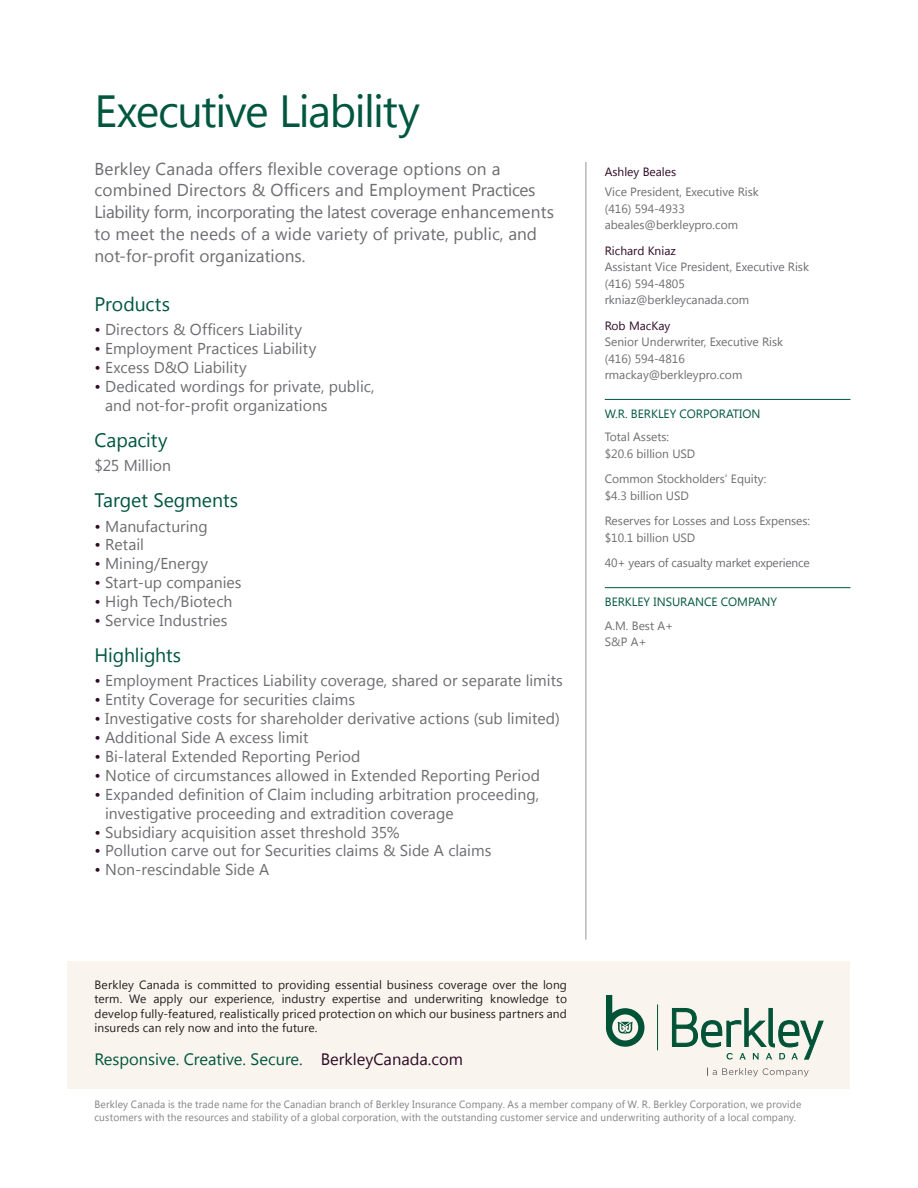
<style>
.page{position:relative;width:918px;height:1188px;background:#fff}
.page>*{position:absolute;margin:0;border:0;box-sizing:border-box;transform-origin:0 0}
.Prouct_Sheet_Name{font:45px "Segoe UI";letter-spacing:-.03em;color:#00563f}
.Subhead_1{font:19.5px "Segoe UI";letter-spacing:-.005em;color:#00563f}
.Body_Copy{font:17.25px/21.8px "Segoe UI";letter-spacing:.01em;color:#6c6d70}
.t1{font:16.5px "Segoe UI";color:#00563f}
.Bullet_Point_Copy{font:15.75px/18.9px "Segoe UI";color:#6c6d70}
.Sidebar_Copy{font:12px/16.5px "Segoe UI";color:#6c6d70}
.t2{font:12px/14.4px "Segoe UI";letter-spacing:.015em;color:#231f20;text-align:justify}
.Sidebar_Header{font:12px "Segoe UI";color:#00563f}
.Contact_Name{font:12px "Segoe UI";color:#2e0a27}
.Sidebar_Region{font:12px "Segoe UI";color:#2e0a27}
.Legal{font:10.5px/12.6px "Segoe UI";letter-spacing:.015em;color:#808285}
.s1{color:#2e0a27}
</style>
<div class="page">
<hr style="left:586px;top:162px;width:1px;height:778px;background:#939598">
<hr style="left:605px;top:399px;width:246px;height:1px;background:#00563f">
<hr style="left:605px;top:587px;width:246px;height:1px;background:#00563f">
<div style="left:68px;top:962px;width:782px;height:127px;background:#f9f4ed"></div>
<svg style="left:707px;top:1068px;width:102px;height:8px"></svg>
<svg style="left:672px;top:1008px;width:152px;height:52px"></svg>
<hr style="left:657px;top:1004px;width:1px;height:46px;background:#00573c">
<svg style="left:606px;top:995px;width:39px;height:52px"></svg>
<p class="Prouct_Sheet_Name" style="left:94px;top:80px;width:327px">Executive Liability</p>
<p class="Body_Copy" style="left:94px;top:157px;width:461px">Berkley Canada offers flexible coverage options on a combined Directors &amp; Officers and Employment Practices Liability form, incorporating the latest coverage enhancements to meet the needs of a wide variety of private, public, and not-for-profit organizations.</p>
<p class="Subhead_1" style="left:94px;top:291px;width:77px">Products</p>
<p class="Bullet_Point_Copy" style="left:94px;top:320px;width:209px"><span class="s1">•</span> Directors &amp; Officers Liability</p>
<p class="Bullet_Point_Copy" style="left:94px;top:339px;width:223px"><span class="s1">•</span> Employment Practices Liability</p>
<p class="Bullet_Point_Copy" style="left:94px;top:357px;width:154px"><span class="s1">•</span> Excess D&amp;O Liability</p>
<p class="Bullet_Point_Copy" style="left:105px;top:376px;width:271px;text-indent:-11px"><span class="s1">•</span> Dedicated wordings for private, public, and not-for-profit organizations</p>
<p class="Subhead_1" style="left:94px;top:427px;width:75px">Capacity</p>
<p class="Bullet_Point_Copy" style="left:94px;top:456px;width:78px">$25 Million</p>
<p class="Subhead_1" style="left:94px;top:487px;width:145px">Target Segments</p>
<p class="Bullet_Point_Copy" style="left:94px;top:516px;width:115px"><span class="s1">•</span> Manufacturing</p>
<p class="Bullet_Point_Copy" style="left:94px;top:535px;width:51px"><span class="s1">•</span> Retail</p>
<p class="Bullet_Point_Copy" style="left:94px;top:554px;width:115px"><span class="s1">•</span> Mining/Energy</p>
<p class="Bullet_Point_Copy" style="left:94px;top:573px;width:149px"><span class="s1">•</span> Start-up companies</p>
<p class="Bullet_Point_Copy" style="left:94px;top:591px;width:139px"><span class="s1">•</span> High Tech/Biotech</p>
<p class="Bullet_Point_Copy" style="left:94px;top:610px;width:135px"><span class="s1">•</span> Service Industries</p>
<p class="Subhead_1" style="left:94px;top:642px;width:88px">Highlights</p>
<p class="Bullet_Point_Copy" style="left:94px;top:671px;width:470px"><span class="s1">•</span> Employment Practices Liability coverage, shared or separate limits</p>
<p class="Bullet_Point_Copy" style="left:94px;top:690px;width:262px"><span class="s1">•</span> Entity Coverage for securities claims</p>
<p class="Bullet_Point_Copy" style="left:94px;top:708px;width:467px"><span class="s1">•</span> Investigative costs for shareholder derivative actions (sub limited)</p>
<p class="Bullet_Point_Copy" style="left:94px;top:727px;width:216px"><span class="s1">•</span> Additional Side A excess limit</p>
<p class="Bullet_Point_Copy" style="left:94px;top:746px;width:268px"><span class="s1">•</span> Bi-lateral Extended Reporting Period</p>
<p class="Bullet_Point_Copy" style="left:94px;top:765px;width:447px"><span class="s1">•</span> Notice of circumstances allowed in Extended Reporting Period</p>
<p class="Bullet_Point_Copy" style="left:105px;top:784px;width:435px;text-indent:-11px"><span class="s1">•</span> Expanded definition of Claim including arbitration proceeding, investigative proceeding and extradition coverage</p>
<p class="Bullet_Point_Copy" style="left:94px;top:822px;width:307px"><span class="s1">•</span> Subsidiary acquisition asset threshold 35%</p>
<p class="Bullet_Point_Copy" style="left:94px;top:841px;width:398px"><span class="s1">•</span> Pollution carve out for Securities claims &amp; Side A claims</p>
<p class="Bullet_Point_Copy" style="left:94px;top:860px;width:176px"><span class="s1">•</span> Non-rescindable Side A</p>
<p class="Sidebar_Region" style="left:605px;top:164px;width:73px">Ashley Beales</p>
<p class="Sidebar_Copy" style="left:605px;top:183px;width:156px">Vice President, Executive Risk (416) 594-4933 abeales@berkleypro.com</p>
<p class="Contact_Name" style="left:605px;top:242px;width:73px">Richard Kniaz</p>
<p class="Sidebar_Copy" style="left:605px;top:258px;width:206px">Assistant Vice President, Executive Risk (416) 594-4805 rkniaz@berkleycanada.com</p>
<p class="Contact_Name" style="left:605px;top:317px;width:67px">Rob MacKay</p>
<p class="Sidebar_Copy" style="left:605px;top:333px;width:180px">Senior Underwriter, Executive Risk (416) 594-4816 rmackay@berkleypro.com</p>
<p class="Sidebar_Header" style="left:605px;top:406px;width:157px">W.R. BERKLEY CORPORATION</p>
<p class="Sidebar_Copy" style="left:605px;top:428px;width:92px">Total Assets: $20.6 billion USD</p>
<p class="Sidebar_Copy" style="left:605px;top:470px;width:163px">Common Stockholders’ Equity: $4.3 billion USD</p>
<p class="Sidebar_Copy" style="left:605px;top:512px;width:207px">Reserves for Losses and Loss Expenses: $10.1 billion USD</p>
<p class="Sidebar_Copy" style="left:605px;top:554px;width:206px">40+ years of casualty market experience</p>
<p class="Sidebar_Header" style="left:605px;top:594px;width:174px">BERKLEY INSURANCE COMPANY</p>
<p class="Sidebar_Copy" style="left:605px;top:617px;width:70px">A.M. Best A+<br>S&amp;P A+</p>
<p class="t2" style="left:94px;top:977px;width:474px">Berkley Canada is committed to providing essential business coverage over the long term. We apply our experience, industry expertise and underwriting knowledge to develop fully-featured, realistically priced protection on which our business partners and insureds can rely now and into the future.</p>
<p class="t1" style="left:94px;top:1048px;width:370px">Responsive. Creative. Secure. <span class="s1">BerkleyCanada.com</span></p>
<p class="Legal" style="left:94px;top:1097px;width:708px">Berkley Canada is the trade name for the Canadian branch of Berkley Insurance Company. As a member company of W. R. Berkley Corporation, we provide customers with the resources and stability of a global corporation, with the outstanding customer service and underwriting authority of a local company.</p>
</div>
